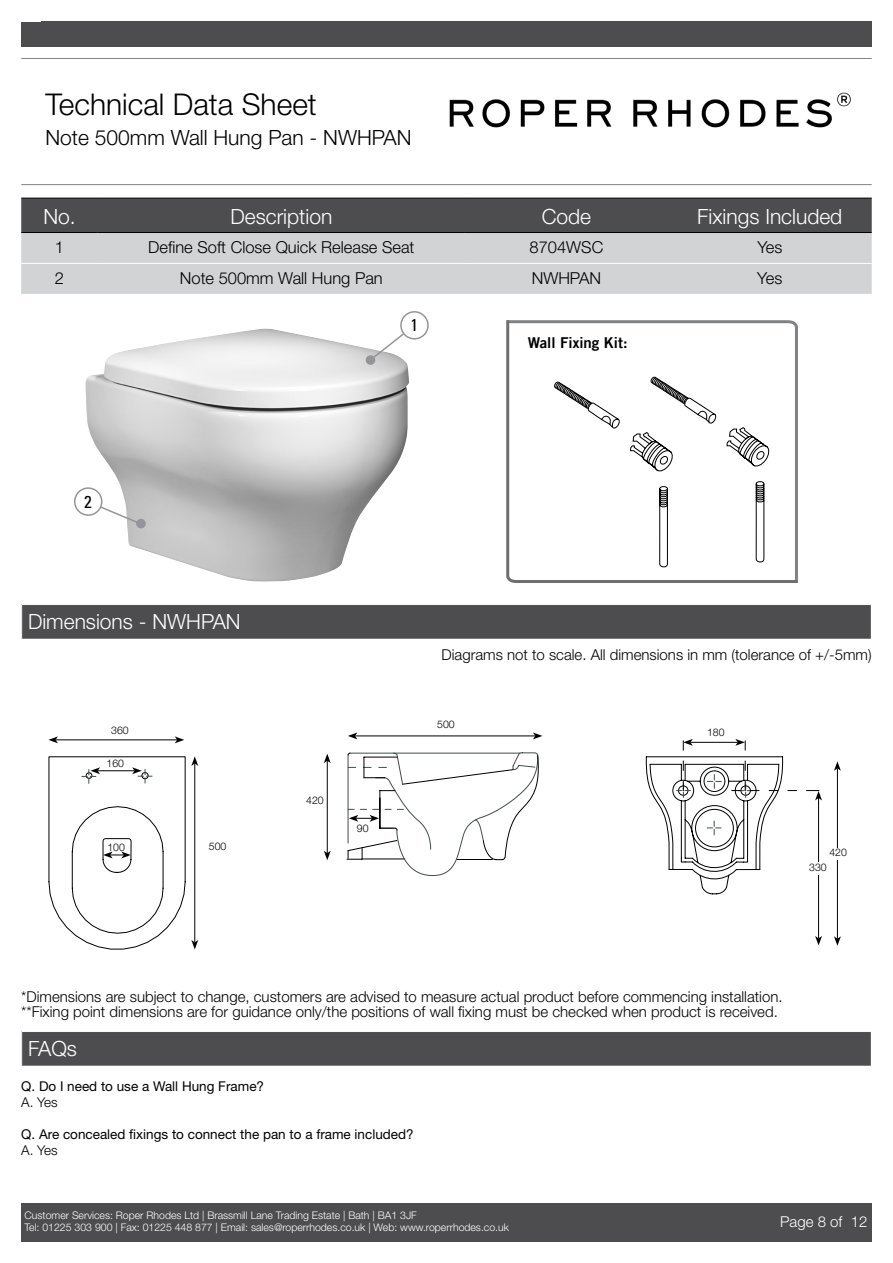
<style>
.page{position:relative;width:893px;height:1263px;background:#fff}
.page>*{position:absolute;margin:0;border:0;box-sizing:border-box;transform-origin:0 0}
.t1{font:300 30px "Helvetica Neue LT Std";color:#000}
.t2{font:300 21px "Helvetica Neue LT Std";color:#fff}
.t3{font:300 21px "Helvetica Neue LT Std";color:#000}
.t4{font:condensed 17.25px "Univers LT";color:#000}
.t5{font:300 16.5px "Helvetica Neue LT Std";color:#000}
.t6{font:300 15px/15px "Helvetica Neue LT Std";color:#000}
.t7{font:15px "Trade Gothic LT Bold Two";color:#000}
.t8{font:300 15px "Helvetica Neue LT Std";color:#fff}
.t9{font:13.5px "Helvetica Neue LT Std";color:#000}
.t10{font:300 13.5px "Helvetica Neue LT Std";letter-spacing:-.045em;color:#000}
.t11{font:300 10.5px/12.6px "Helvetica Neue LT Std";color:#fff}
.t12{font:300 10.5px "Helvetica Neue";color:#000}
</style>
<div class="page">
<img style="left:449px;top:92px;width:402px;height:36px">
<div style="left:21px;top:1203px;width:851px;height:39px;background:#4d4d4f"></div>
<hr style="left:21px;top:58px;width:851px;height:1px;background:#808285">
<hr style="left:21px;top:184px;width:851px;height:1px;background:#808285">
<div style="left:21px;top:21px;width:851px;height:26px;background:#4d4d4f"></div>
<div style="left:21px;top:199px;width:851px;height:33px;background:#4d4d4f"></div>
<div style="left:21px;top:233px;width:851px;height:61px;background:#d1d3d4"></div>
<hr style="left:21px;top:263px;width:77px;height:1px;background:#fff">
<hr style="left:98px;top:263px;width:367px;height:1px;background:#fff">
<hr style="left:465px;top:263px;width:203px;height:1px;background:#fff">
<hr style="left:668px;top:263px;width:204px;height:1px;background:#fff">
<hr style="left:21px;top:198px;width:77px;height:1px;background:#000">
<hr style="left:98px;top:198px;width:367px;height:1px;background:#000">
<hr style="left:465px;top:198px;width:203px;height:1px;background:#000">
<hr style="left:668px;top:198px;width:204px;height:1px;background:#000">
<hr style="left:21px;top:232px;width:77px;height:1px;background:#000">
<hr style="left:98px;top:232px;width:367px;height:1px;background:#000">
<hr style="left:465px;top:232px;width:203px;height:1px;background:#000">
<hr style="left:668px;top:232px;width:204px;height:1px;background:#000">
<div style="left:22px;top:604px;width:849px;height:35px;background:#4d4d4f"></div>
<hr style="left:21px;top:604px;width:851px;height:1px;background:#fff">
<div style="left:22px;top:1031px;width:849px;height:35px;background:#4d4d4f"></div>
<hr style="left:21px;top:1031px;width:851px;height:1px;background:#fff">
<img style="left:85px;top:329px;width:324px;height:252px">
<svg style="left:506px;top:320px;width:292px;height:263px"></svg>
<svg style="left:552px;top:376px;width:218px;height:192px"></svg>
<hr style="left:837px;top:768px;width:1px;height:171px;background:#000">
<svg style="left:834px;top:936px;width:7px;height:10px"></svg>
<svg style="left:834px;top:761px;width:7px;height:10px"></svg>
<hr style="left:818px;top:798px;width:1px;height:140px;background:#000">
<svg style="left:815px;top:936px;width:7px;height:9px"></svg>
<svg style="left:806px;top:790px;width:16px;height:10px"></svg>
<hr style="left:327px;top:761px;width:1px;height:92px;background:#000">
<svg style="left:324px;top:754px;width:7px;height:9px"></svg>
<svg style="left:324px;top:851px;width:7px;height:9px"></svg>
<hr style="left:355px;top:735px;width:180px;height:1px;background:#000">
<svg style="left:348px;top:732px;width:9px;height:7px"></svg>
<svg style="left:533px;top:732px;width:9px;height:7px"></svg>
<hr style="left:56px;top:739px;width:121px;height:1px;background:#000">
<svg style="left:48px;top:736px;width:10px;height:7px"></svg>
<svg style="left:175px;top:736px;width:9px;height:7px"></svg>
<svg style="left:48px;top:756px;width:150px;height:194px"></svg>
<div style="left:803px;top:862px;width:24px;height:13px;background:#fff"></div>
<div style="left:825px;top:848px;width:22px;height:12px;background:#fff"></div>
<svg style="left:645px;top:739px;width:152px;height:156px"></svg>
<svg style="left:346px;top:752px;width:193px;height:124px"></svg>
<svg style="left:366px;top:355px;width:9px;height:10px"></svg>
<div style="left:136px;top:519px;width:10px;height:9px;background:#939598;border-radius:50%"></div>
<svg style="left:368px;top:329px;width:41px;height:33px"></svg>
<div style="left:401px;top:312px;width:27px;height:27px;background:#fff;border-radius:50%"></div>
<div style="left:400px;top:311px;width:29px;height:29px;border:2px solid #939598;border-radius:50%"></div>
<svg style="left:86px;top:500px;width:57px;height:26px"></svg>
<div style="left:75px;top:488px;width:27px;height:27px;background:#fff;border-radius:50%"></div>
<div style="left:74px;top:487px;width:28px;height:29px;border:2px solid #939598;border-radius:50%"></div>
<h1 class="t1" style="left:46px;top:86px;width:273px">Technical Data Sheet</h1>
<h2 class="t3" style="left:45px;top:125px;width:368px">Note 500mm Wall Hung Pan - NWHPAN</h2>
<h2 class="t2" style="left:43px;top:204px;width:34px">No.</h2>
<h2 class="t2" style="left:230px;top:204px;width:103px">Description</h2>
<h2 class="t2" style="left:542px;top:204px;width:51px">Code</h2>
<h2 class="t2" style="left:697px;top:204px;width:147px">Fixings Included</h2>
<p class="t5" style="left:55px;top:237px;width:11px">1</p>
<p class="t5" style="left:148px;top:237px;width:268px">Define Soft Close Quick Release Seat</p>
<p class="t5" style="left:530px;top:237px;width:75px">8704WSC</p>
<p class="t5" style="left:757px;top:237px;width:27px">Yes</p>
<p class="t5" style="left:55px;top:268px;width:11px">2</p>
<p class="t5" style="left:180px;top:268px;width:204px">Note 500mm Wall Hung Pan</p>
<p class="t5" style="left:532px;top:268px;width:71px">NWHPAN</p>
<p class="t5" style="left:757px;top:268px;width:27px">Yes</p>
<p class="t4" style="left:84px;top:491px;width:9px">2</p>
<h2 class="t2" style="left:28px;top:609px;width:214px">Dimensions - NWHPAN</h2>
<p class="t4" style="left:411px;top:314px;width:9px">1</p>
<p class="t7" style="left:528px;top:334px;width:101px">Wall Fixing Kit:</p>
<p class="t6" style="left:441px;top:646px;width:432px">Diagrams not to scale. All dimensions in mm (tolerance of +/-5mm)</p>
<p class="t12" style="left:437px;top:718px;width:19px">500</p>
<p class="t12" style="left:111px;top:724px;width:19px">360</p>
<p class="t12" style="left:707px;top:726px;width:19px">180</p>
<p class="t12" style="left:107px;top:757px;width:19px">160</p>
<p class="t12" style="left:107px;top:840px;width:19px">100</p>
<p class="t12" style="left:209px;top:840px;width:19px">500</p>
<p class="t12" style="left:306px;top:794px;width:19px">420</p>
<p class="t12" style="left:357px;top:821px;width:13px">90</p>
<p class="t12" style="left:829px;top:846px;width:19px">420</p>
<p class="t12" style="left:809px;top:860px;width:19px">330</p>
<p class="t6" style="left:21px;top:988px;width:763px">*Dimensions are subject to change, customers are advised to measure actual product before commencing installation. **Fixing point dimensions are for guidance only/the positions of wall fixing must be checked when product is received.</p>
<h2 class="t2" style="left:28px;top:1036px;width:51px">FAQs</h2>
<p class="t9" style="left:21px;top:1078px;width:244px">Q. Do I need to use a Wall Hung Frame?</p>
<p class="t10" style="left:21px;top:1094px;width:38px">A. Yes</p>
<p class="t9" style="left:21px;top:1126px;width:394px">Q. Are concealed fixings to connect the pan to a frame included?</p>
<p class="t10" style="left:21px;top:1142px;width:38px">A. Yes</p>
<p class="t11" style="left:25px;top:1208px;width:486px">Customer Services: Roper Rhodes Ltd | Brassmill Lane Trading Estate | Bath | BA1 3JF<br>Tel: 01225 303 900 | Fax: 01225 448 877 | Email: sales@roperrhodes.co.uk | Web: www.roperrhodes.co.uk</p>
<p class="t8" style="left:780px;top:1212px;width:89px">Page 8 of 12</p>
</div>
